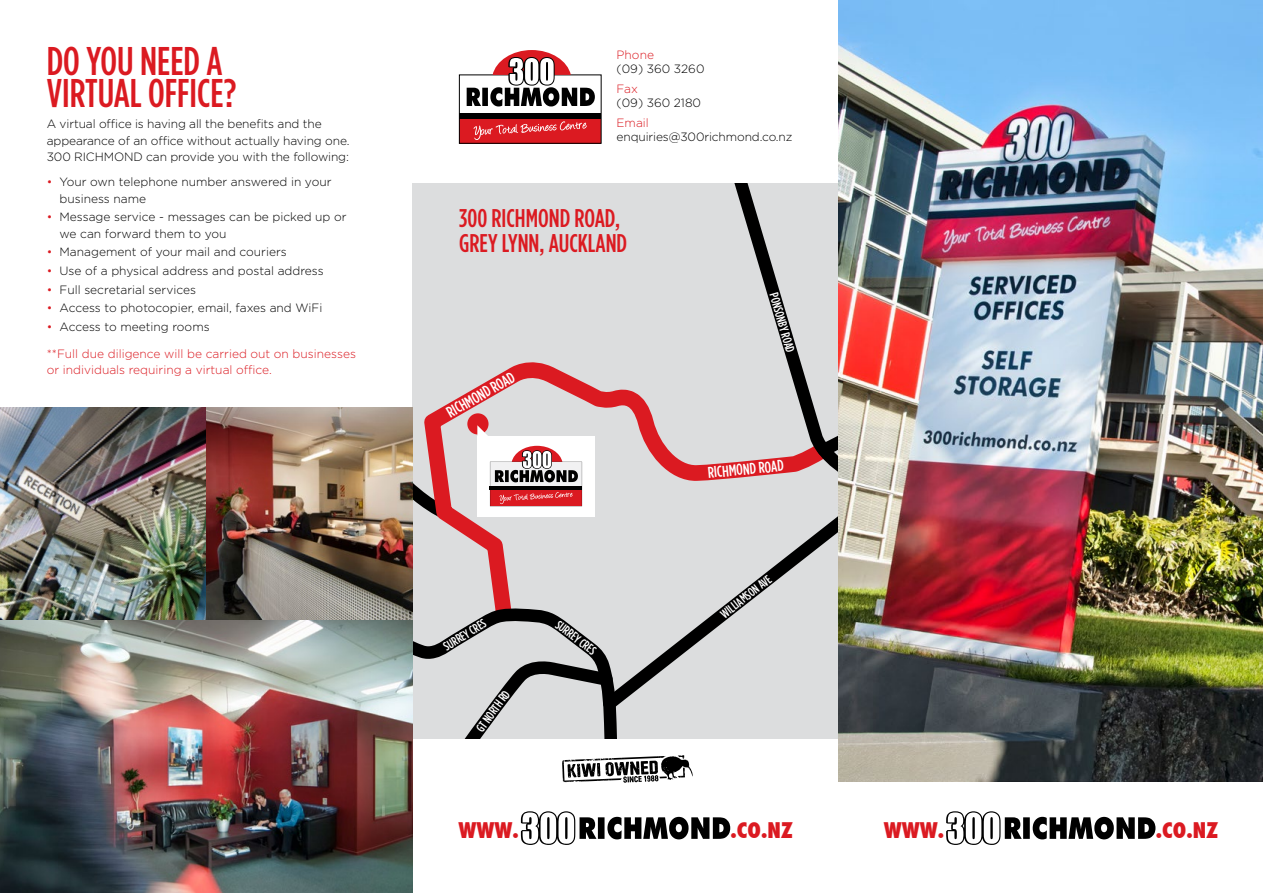
<style>
.page{position:relative;width:1263px;height:893px;background:#fff}
.page>*{position:absolute;margin:0;border:0;box-sizing:border-box;transform-origin:0 0}
.t1{font:500 40.05px/32.2px "Gotham Condensed";color:#db1a21}
.t2{font:500 25.65px/24.9px "Gotham Condensed";color:#db1a21}
.t3{font:800 condensed 21.15px "Futura";color:#db1a21}
.t4{font:500 15.75px "Gotham Condensed";color:#fff}
.t5{font:500 12.6px "Gotham Condensed";color:#fff}
.t6{font:300 12px/16.5px "Gotham";color:#000}
.t7{font:300 12px/16.5px "Gotham";color:#db1a21}
.s1{color:#db1a21}
</style>
<div class="page">
<div style="left:412px;top:184px;width:426px;height:555px;background:#dcddde"></div>
<svg style="left:412px;top:470px;width:3px;height:61px"></svg>
<svg style="left:415px;top:363px;width:303px;height:237px"></svg>
<svg style="left:592px;top:486px;width:246px;height:214px"></svg>
<svg style="left:412px;top:600px;width:213px;height:139px"></svg>
<svg style="left:718px;top:184px;width:120px;height:340px"></svg>
<div style="left:467px;top:413px;width:21px;height:21px;background:#db1a21;border-radius:50%"></div>
<div style="left:477px;top:437px;width:118px;height:80px;background:#fff"></div>
<svg style="left:477px;top:425px;width:14px;height:12px"></svg>
<svg style="left:490px;top:446px;width:92px;height:60px"></svg>
<img style="left:838px;top:0;width:425px;height:781px">
<div style="left:459px;top:113px;width:142px;height:30px;background:#db1a21"></div>
<div style="left:459px;top:113px;width:142px;height:5px;background:#000"></div>
<svg style="left:473px;top:121px;width:114px;height:19px"></svg>
<div style="left:459px;top:75px;width:142px;height:68px;border:1px solid #000"></div>
<svg style="left:467px;top:50px;width:128px;height:56px"></svg>
<svg style="left:521px;top:811px;width:209px;height:34px"></svg>
<svg style="left:946px;top:811px;width:209px;height:34px"></svg>
<img style="left:0;top:407px;width:206px;height:214px">
<img style="left:206px;top:407px;width:206px;height:214px">
<img style="left:0;top:621px;width:412px;height:272px">
<svg style="left:562px;top:755px;width:131px;height:28px"></svg>
<h1 class="t1" style="left:47px;top:44px;width:191px">DO YOU NEED A<br>VIRTUAL OFFICE?</h1>
<p class="t6" style="left:47px;top:115px;width:304px">A virtual office is having all the benefits and the appearance of an office without actually having one.<br>300 RICHMOND can provide you with the following:</p>
<p class="t6" style="left:60px;top:173px;width:273px;text-indent:-13px"><span class="s1">•</span> Your own telephone number answered in your business name</p>
<p class="t6" style="left:60px;top:208px;width:289px;text-indent:-13px"><span class="s1">•</span> Message service - messages can be picked up or we can forward them to you</p>
<p class="t6" style="left:47px;top:243px;width:242px"><span class="s1">•</span> Management of your mail and couriers</p>
<p class="t6" style="left:47px;top:262px;width:278px"><span class="s1">•</span> Use of a physical address and postal address</p>
<p class="t6" style="left:47px;top:281px;width:151px"><span class="s1">•</span> Full secretarial services</p>
<p class="t6" style="left:47px;top:299px;width:277px"><span class="s1">•</span> Access to photocopier, email, faxes and WiFi</p>
<p class="t6" style="left:47px;top:318px;width:164px"><span class="s1">•</span> Access to meeting rooms</p>
<p class="t7" style="left:47px;top:345px;width:311px">**Full due diligence will be carried out on businesses or individuals requiring a virtual office.</p>
<p class="t7" style="left:617px;top:46px;width:39px">Phone</p>
<p class="t6" style="left:617px;top:60px;width:89px">(09) 360 3260</p>
<p class="t7" style="left:617px;top:80px;width:23px">Fax</p>
<p class="t6" style="left:617px;top:94px;width:86px">(09) 360 2180</p>
<p class="t7" style="left:617px;top:114px;width:34px">Email</p>
<p class="t6" style="left:617px;top:128px;width:177px">enquiries@300richmond.co.nz</p>
<h2 class="t2" style="left:459px;top:205px;width:169px">300 RICHMOND ROAD,<br>GREY LYNN, AUCKLAND</h2>
<h3 class="t4" style="left:443px;top:406px;width:77px;rotate:-30deg">RICHMOND ROAD</h3>
<p class="t5" style="left:441px;top:641px;width:49px;rotate:-31deg">SURREY CRES</p>
<p class="t5" style="left:473px;top:726px;width:49px;rotate:-54deg">GT NORTH RD</p>
<p class="t5" style="left:562px;top:617px;width:49px;rotate:38deg">SURREY CRES</p>
<p class="t5" style="left:780px;top:291px;width:63px;rotate:74deg">PONSONBY ROAD</p>
<h3 class="t4" style="left:707px;top:464px;width:77px;rotate:-5deg">RICHMOND ROAD</h3>
<p class="t5" style="left:718px;top:610px;width:63px;rotate:-38deg">WILLIAMSON AVE</p>
<h3 class="t3" style="left:458px;top:816px;width:62px">WWW.</h3>
<h3 class="t3" style="left:731px;top:816px;width:64px">.CO.NZ</h3>
<h3 class="t3" style="left:884px;top:816px;width:62px">WWW.</h3>
<h3 class="t3" style="left:1156px;top:816px;width:64px">.CO.NZ</h3>
</div>
